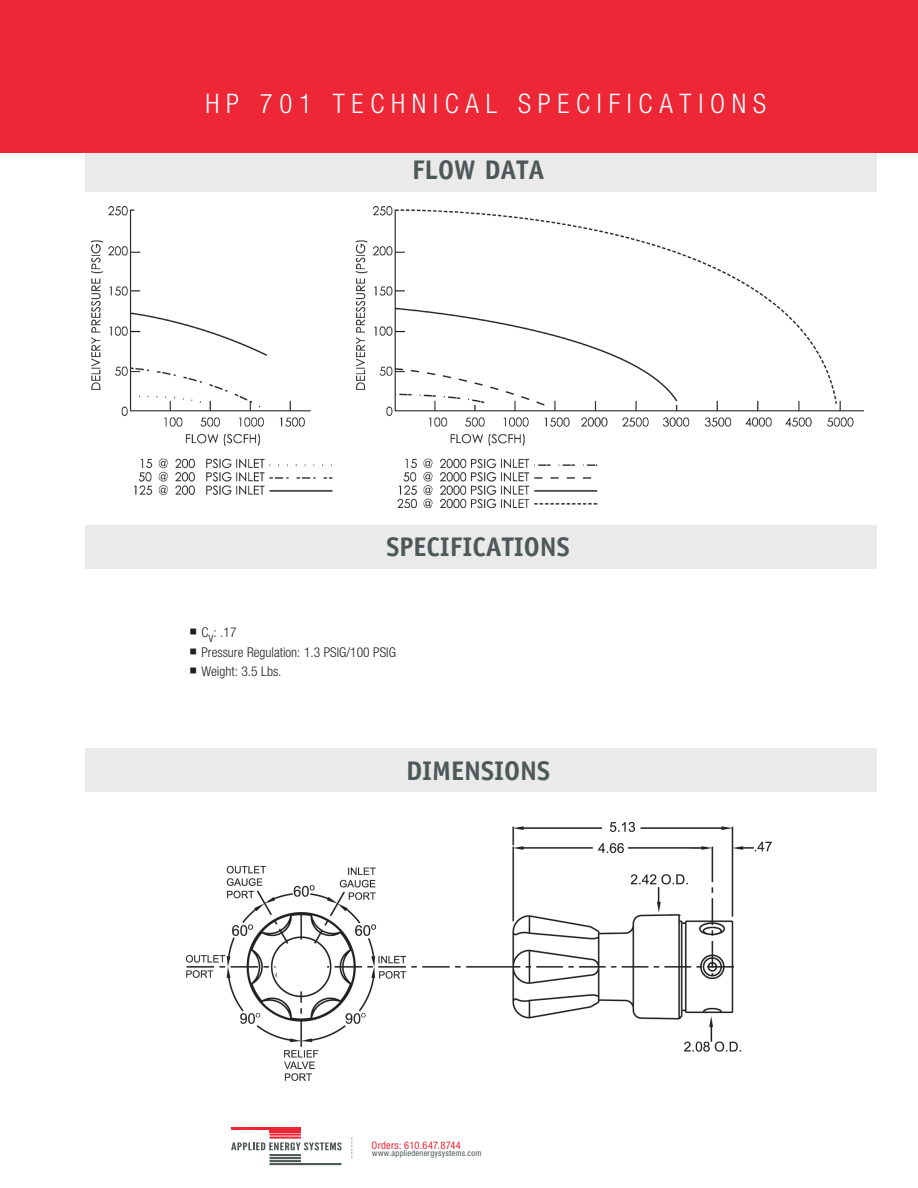
<style>
.page{position:relative;width:918px;height:1188px;background:#fff}
.page>*{position:absolute;margin:0;border:0;box-sizing:border-box;transform-origin:0 0}
.t1{font:700 27px "Officina Sans Std";color:#4d5858}
.t2{font:300 condensed 27px "Helvetica Neue LT Std";letter-spacing:.25em;color:#fff}
.t3{font:300 condensed 13.5px "Helvetica Neue LT Std";color:#231f20}
.t4{font:condensed 10.5px "Helvetica Neue LT Std";letter-spacing:.025em;color:#ed2736}
.t5{font:condensed 8.4px "Helvetica Neue LT Std";letter-spacing:.025em;color:#4d5858}
</style>
<div class="page">
<div style="left:85px;top:148px;width:792px;height:44px;background:#ebeaea"></div>
<div style="left:85px;top:525px;width:792px;height:44px;background:#ebeaea"></div>
<div style="left:85px;top:749px;width:792px;height:43px;background:#ebeaea"></div>
<div style="left:0;top:0;width:918px;height:153px;background:#ed2736"></div>
<svg style="left:351px;top:1138px;width:1px;height:20px"></svg>
<hr style="left:270px;top:1137px;width:31px;height:2px;background:#ed2736">
<hr style="left:270px;top:1134px;width:31px;height:2px;background:#ed2736">
<hr style="left:270px;top:1131px;width:31px;height:2px;background:#ed2736">
<hr style="left:231px;top:1127px;width:70px;height:3px;background:#ed2736">
<hr style="left:270px;top:1154px;width:31px;height:2px;background:#4d5858">
<hr style="left:270px;top:1157px;width:31px;height:2px;background:#4d5858">
<hr style="left:270px;top:1160px;width:31px;height:2px;background:#4d5858">
<hr style="left:270px;top:1163px;width:71px;height:2px;background:#4d5858">
<svg style="left:231px;top:1142px;width:111px;height:8px"></svg>
<img style="left:186px;top:823px;width:585px;height:257px">
<img style="left:92px;top:206px;width:771px;height:301px">
<div style="left:275px;top:940px;width:52px;height:51px;background:#fff;border-radius:50%"></div>
<h1 class="t2" style="left:206px;top:88px;width:562px">HP 701 TECHNICAL SPECIFICATIONS</h1>
<h1 class="t1" style="left:412px;top:153px;width:134px">FLOW DATA</h1>
<h1 class="t1" style="left:386px;top:530px;width:185px">SPECIFICATIONS</h1>
<p class="t3" style="left:189px;top:625px;width:49px">○ Cv: .17</p>
<p class="t3" style="left:189px;top:644px;width:208px">○ Pressure Regulation: 1.3 PSIG/100 PSIG</p>
<p class="t3" style="left:189px;top:664px;width:94px">○ Weight: 3.5 Lbs.</p>
<h1 class="t1" style="left:406px;top:754px;width:145px">DIMENSIONS</h1>
<p class="t4" style="left:372px;top:1139px;width:91px">Orders: 610.647.8744</p>
<p class="t5" style="left:372px;top:1148px;width:111px">www.appliedenergysystems.com</p>
</div>
